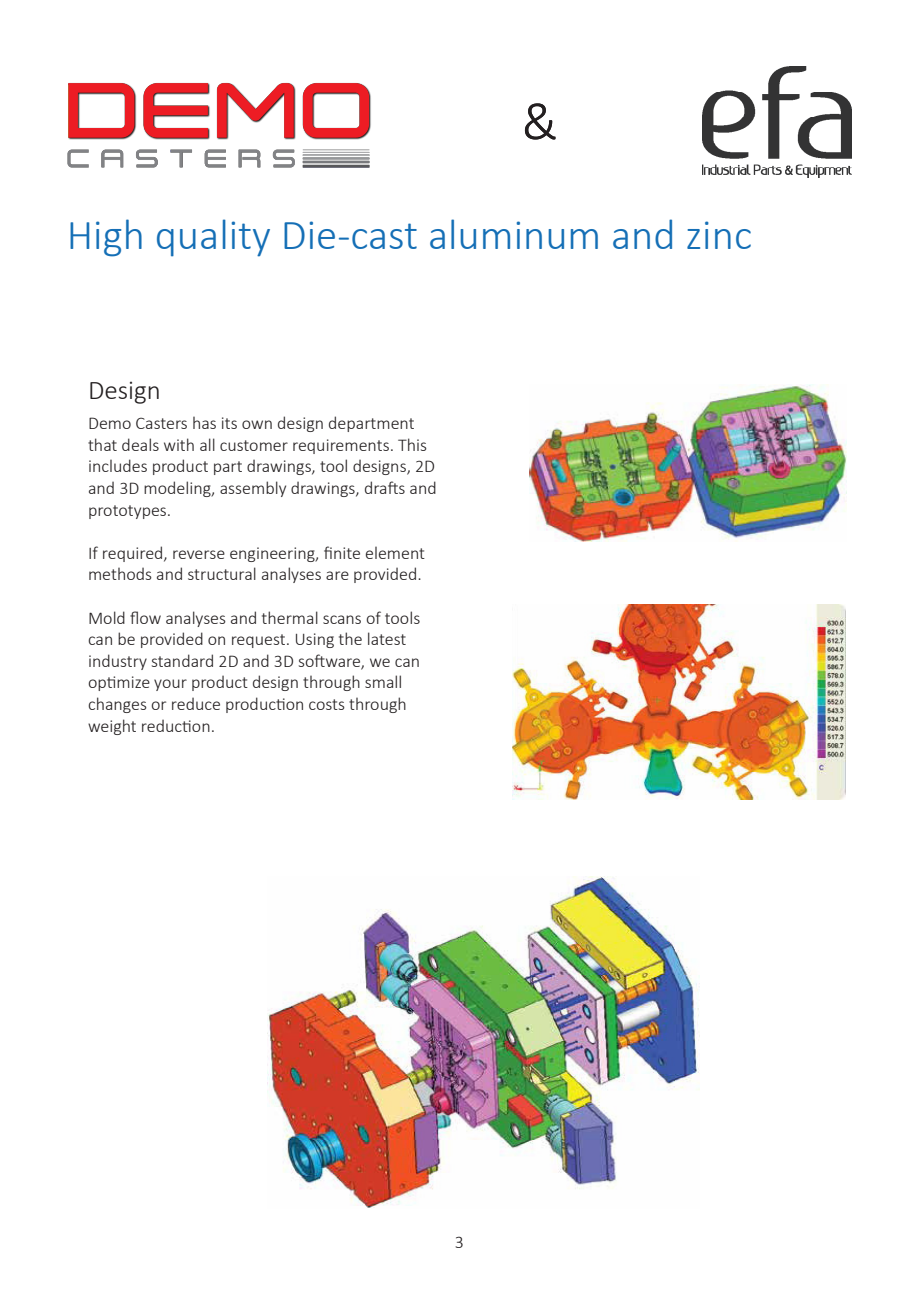
<style>
.page{position:relative;width:919px;height:1289px;background:#fff}
.page>*{position:absolute;margin:0;border:0;box-sizing:border-box;transform-origin:0 0}
.t1{font:300 54px "Calibri";color:#231f20}
.t2{font:300 42.75px "Calibri";color:#156fb6}
.t3{font:300 27px "Calibri";color:#231f20}
.Fließtext{font:300 18px/21.6px "Calibri";color:#231f20}
</style>
<div class="page">
<img style="left:67px;top:82px;width:304px;height:86px">
<img style="left:702px;top:67px;width:149px;height:110px">
<img style="left:267px;top:876px;width:432px;height:332px">
<img style="left:529px;top:384px;width:317px;height:158px">
<img style="left:512px;top:604px;width:333px;height:195px">
<p class="t1" style="left:521px;top:88px;width:38px">&amp;</p>
<h2 class="t2" style="left:67px;top:208px;width:686px">High quality Die-cast aluminum and zinc</h2>
<h2 class="t3" style="left:88px;top:373px;width:74px">Design</h2>
<p class="Fließtext" style="left:88px;top:412px;width:350px">Demo Casters has its own design department that deals with all customer requirements. This includes product part drawings, tool designs, 2D and 3D modeling, assembly drawings, drafts and prototypes.</p>
<p class="Fließtext" style="left:88px;top:542px;width:338px">If required, reverse engineering, finite element methods and structural analyses are provided.</p>
<p class="Fließtext" style="left:88px;top:606px;width:334px">Mold flow analyses and thermal scans of tools can be provided on request. Using the latest industry standard 2D and 3D software, we can optimize your product design through small changes or reduce production costs through weight reduction.</p>
<p class="Fließtext" style="left:455px;top:1230px;width:11px">3</p>
</div>
